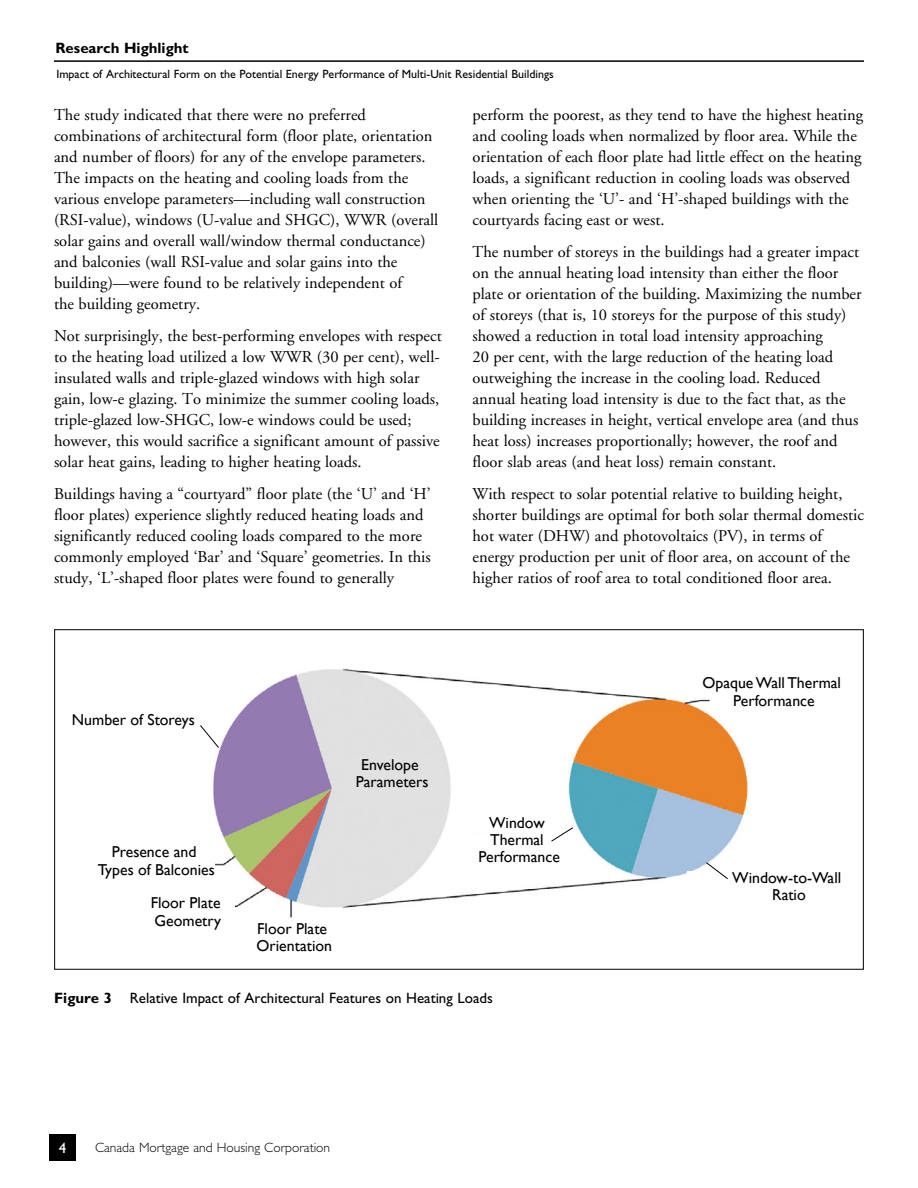
<style>
.page{position:relative;width:918px;height:1188px;background:#fff}
.page>*{position:absolute;margin:0;border:0;box-sizing:border-box;transform-origin:0 0}
.RH_Body_1{font:16.5px/21px "Adobe Garamond";color:#000}
.t1{font:15.75px/17.4px "Gill Sans";color:#000;text-align:center}
.RH_Caption_Figure{font:15px "Gill Sans Std";color:#000}
.t2{font:700 15px "Gill Sans Std";color:#000}
.t3{font:15px "Gill Sans Std";color:#fff}
.t4{font:300 13.5px "Gill Sans Std";color:#000}
.t5{font:12px "Gill Sans Std";color:#000}
.s1{font-weight:700}
</style>
<div class="page">
<hr style="left:54px;top:60px;width:810px;height:2px;background:#000">
<div style="left:49px;top:1134px;width:27px;height:27px;background:#000"></div>
<img style="left:213px;top:669px;width:535px;height:249px">
<svg style="left:213px;top:669px;width:76px;height:35px"></svg>
<div style="left:107px;top:815px;width:108px;height:64px;background:#fff"></div>
<div style="left:141px;top:889px;width:94px;height:54px;background:#fff"></div>
<div style="left:473px;top:834px;width:108px;height:43px;background:#fff"></div>
<div style="left:710px;top:654px;width:153px;height:58px;background:#fff"></div>
<div style="left:687px;top:871px;width:137px;height:45px;background:#fff"></div>
<div style="left:350px;top:756px;width:86px;height:44px;background:#e1e1e1"></div>
<svg style="left:200px;top:724px;width:20px;height:25px"></svg>
<svg style="left:550px;top:827px;width:24px;height:15px"></svg>
<svg style="left:705px;top:861px;width:24px;height:18px"></svg>
<p class="t2" style="left:56px;top:39px;width:135px">Research Highlight</p>
<p class="t5" style="left:56px;top:67px;width:499px">Impact of Architectural Form on the Potential Energy Performance of Multi-Unit Residential Buildings</p>
<p class="RH_Body_1" style="left:54px;top:105px;width:386px">The study indicated that there were no preferred combinations of architectural form (floor plate, orientation and number of floors) for any of the envelope parameters.<br>The impacts on the heating and cooling loads from the various envelope parameters—including wall construction (RSI-value), windows (U-value and SHGC), WWR (overall solar gains and overall wall/window thermal conductance) and balconies (wall RSI-value and solar gains into the building)—were found to be relatively independent of<br>the building geometry.</p>
<p class="RH_Body_1" style="left:54px;top:326px;width:389px">Not surprisingly, the best-performing envelopes with respect to the heating load utilized a low WWR (30 per cent), well&shy;insulated walls and triple-glazed windows with high solar gain, low-e glazing. To minimize the summer cooling loads, triple-glazed low-SHGC, low-e windows could be used; however, this would sacrifice a significant amount of passive solar heat gains, leading to higher heating loads.</p>
<p class="RH_Body_1" style="left:54px;top:483px;width:378px">Buildings having a “courtyard” floor plate (the ‘U’ and ‘H’ floor plates) experience slightly reduced heating loads and significantly reduced cooling loads compared to the more commonly employed ‘Bar’ and ‘Square’ geometries. In this study, ‘L’-shaped floor plates were found to generally</p>
<p class="RH_Body_1" style="left:473px;top:105px;width:392px">perform the poorest, as they tend to have the highest heating and cooling loads when normalized by floor area. While the orientation of each floor plate had little effect on the heating loads, a significant reduction in cooling loads was observed when orienting the ‘U’- and ‘H’-shaped buildings with the courtyards facing east or west.</p>
<p class="RH_Body_1" style="left:472px;top:242px;width:391px">The number of storeys in the buildings had a greater impact on the annual heating load intensity than either the floor plate or orientation of the building. Maximizing the number of storeys (that is, 10 storeys for the purpose of this study) showed a reduction in total load intensity approaching<br>20 per cent, with the large reduction of the heating load outweighing the increase in the cooling load. Reduced annual heating load intensity is due to the fact that, as the building increases in height, vertical envelope area (and thus heat loss) increases proportionally; however, the roof and floor slab areas (and heat loss) remain constant.</p>
<p class="RH_Body_1" style="left:472px;top:483px;width:393px">With respect to solar potential relative to building height, shorter buildings are optimal for both solar thermal domestic hot water (DHW) and photovoltaics (PV), in terms of energy production per unit of floor area, on account of the higher ratios of roof area to total conditioned floor area.</p>
<p class="t1" style="left:72px;top:711px;width:124px">Number of Storeys</p>
<p class="t1" style="left:98px;top:843px;width:119px">Presence and<br>Types of Balconies</p>
<p class="t1" style="left:151px;top:894px;width:72px;text-align:left">Floor Plate<br>Geometry</p>
<p class="t1" style="left:356px;top:756px;width:74px">Envelope<br>Parameters</p>
<p class="t1" style="left:257px;top:920px;width:77px;text-align:left">Floor Plate<br>Orientation</p>
<p class="t1" style="left:478px;top:814px;width:83px">Window<br>Thermal<br>Performance</p>
<p class="t1" style="left:703px;top:674px;width:140px">Opaque Wall Thermal<br>Performance</p>
<p class="t1" style="left:732px;top:868px;width:111px">Window-to-Wall<br>Ratio</p>
<p class="RH_Caption_Figure" style="left:54px;top:989px;width:440px"><span class="s1">Figure 3</span> Relative Impact of Architectural Features on Heating Loads</p>
<p class="t3" style="left:59px;top:1139px;width:9px">4</p>
<p class="t4" style="left:95px;top:1140px;width:237px">Canada Mortgage and Housing Corporation</p>
</div>
